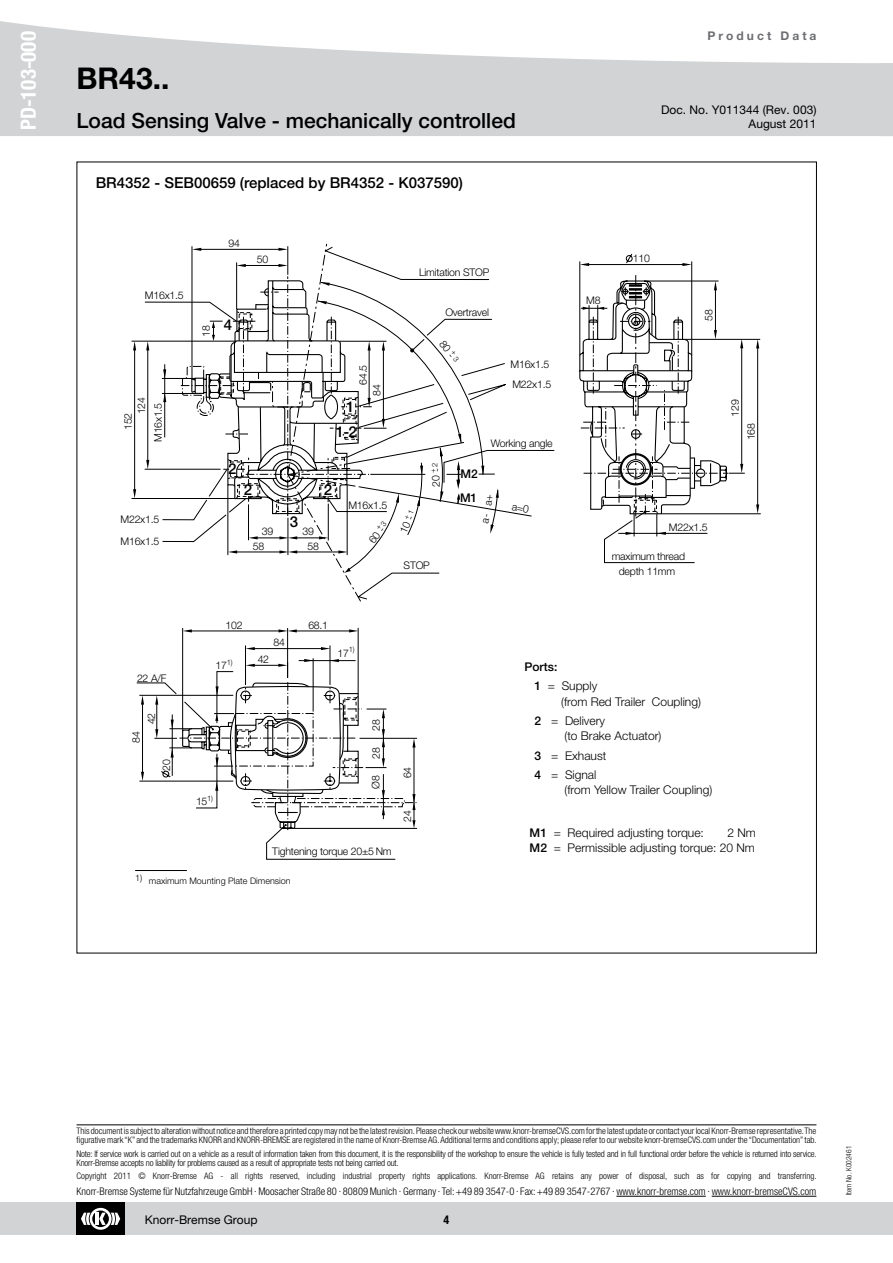
<style>
.page{position:relative;width:893px;height:1263px;background:#fff}
.page>*{position:absolute;margin:0;border:0;box-sizing:border-box;transform-origin:0 0}
.t1{font:700 30px "Helvetica Neue LT Pro";color:#000}
.t2{font:500 21px "Helvetica Neue LT Pro";color:#000}
.t3{font:700 condensed 21px "Helvetica Neue LT Pro";color:#fff}
.t4{font:500 15px/25.5px "Helvetica Neue LT Pro";color:#000;text-align:center}
.t5{font:300 12px/19.5px "Helvetica Neue LT Pro";color:#000}
.t6{font:12px "Helvetica Neue LT Pro";color:#000}
.t7{font:500 12px/23.7px "Helvetica Neue LT Pro";color:#000}
.t8{font:700 12px "Helvetica Neue LT Pro";letter-spacing:.25em;color:#6d6e71}
.t9{font:700 condensed 12px "Helvetica Neue LT Pro";color:#000}
.t10{font:300 10.5px/13.2px "Helvetica Neue LT Pro";letter-spacing:-.02em;color:#000}
.t11{font:300 condensed 10.5px "Helvetica Neue LT Pro";color:#000}
.t12{font:300 condensed 9px/9px "Helvetica Neue LT Pro";color:#000}
.t13{font:300 condensed 9px/9px "Helvetica Neue LT Pro";letter-spacing:-.02em;color:#000}
.t14{font:300 9px "Helvetica Neue LT Pro";color:#000}
.t15{font:300 condensed 7.5px "Helvetica Neue LT Pro";color:#000}
.s1{font-weight:300}
.s2{font-weight:500}
</style>
<div class="page">
<div style="left:0;top:1202px;width:893px;height:33px;background:#d1d3d4"></div>
<div style="left:77px;top:1202px;width:48px;height:33px;background:#000"></div>
<svg style="left:81px;top:1208px;width:39px;height:22px"></svg>
<svg style="left:0;top:21px;width:893px;height:115px;fill:#d1d3d4"></svg>
<hr style="left:616px;top:1196px;width:90px;height:1px;background:#000">
<hr style="left:712px;top:1196px;width:104px;height:1px;background:#000">
<hr style="left:77px;top:1124px;width:739px;height:1px;background:#000">
<svg style="left:182px;top:627px;width:236px;height:112px"></svg>
<svg style="left:133px;top:342px;width:3px;height:8px"></svg>
<hr style="left:134px;top:350px;width:1px;height:140px;background:#000">
<svg style="left:133px;top:489px;width:3px;height:9px"></svg>
<hr style="left:132px;top:341px;width:104px;height:1px;background:#000">
<hr style="left:132px;top:498px;width:103px;height:1px;background:#000">
<hr style="left:685px;top:339px;width:75px;height:1px;background:#000">
<svg style="left:756px;top:339px;width:3px;height:9px"></svg>
<hr style="left:757px;top:348px;width:1px;height:157px;background:#000">
<svg style="left:756px;top:504px;width:3px;height:9px"></svg>
<hr style="left:662px;top:513px;width:99px;height:1px;background:#000">
<svg style="left:136px;top:659px;width:281px;height:201px"></svg>
<div style="left:235px;top:713px;width:78px;height:53px;border:1px dashed #000"></div>
<hr style="left:135px;top:870px;width:52px;height:1px;background:#000">
<svg style="left:144px;top:243px;width:601px;height:359px"></svg>
<h2 class="t3" style="left:15px;top:130px;width:100px;rotate:-90deg">PD-103-000</h2>
<h1 class="t1" style="left:77px;top:60px;width:94px">BR43..</h1>
<h3 class="t8" style="left:708px;top:28px;width:110px">Product Data</h3>
<h3 class="t6" style="left:661px;top:103px;width:157px">Doc. No. Y011344 (Rev. 003)</h3>
<h2 class="t2" style="left:77px;top:108px;width:441px">Load Sensing Valve - mechanically controlled</h2>
<h3 class="t6" style="left:749px;top:116px;width:69px">August 2011</h3>
<h3 class="t4" style="left:96px;top:170px;width:369px">BR4352 - SEB00659 (replaced by BR4352 - K037590)</h3>
<p class="t10" style="left:229px;top:236px;width:13px">94</p>
<p class="t10" style="left:257px;top:253px;width:13px">50</p>
<p class="t10" style="left:633px;top:251px;width:19px">110</p>
<p class="t10" style="left:145px;top:288px;width:40px">M16x1.5</p>
<p class="t10" style="left:199px;top:337px;width:13px;rotate:-90deg">18</p>
<h3 class="t4" style="left:224px;top:312px;width:10px">4</h3>
<p class="t10" style="left:419px;top:265px;width:72px">Limitation STOP</p>
<p class="t10" style="left:445px;top:306px;width:45px">Overtravel</p>
<p class="t10" style="left:586px;top:293px;width:16px">M8</p>
<p class="t10" style="left:702px;top:321px;width:13px;rotate:-90deg">58</p>
<p class="t10" style="left:356px;top:385px;width:21px;rotate:-90deg">64.5</p>
<p class="t10" style="left:370px;top:396px;width:13px;rotate:-90deg">84</p>
<p class="t10" style="left:510px;top:357px;width:40px">M16x1.5</p>
<p class="t10" style="left:512px;top:377px;width:40px">M22x1.5</p>
<p class="t10" style="left:121px;top:414px;width:19px;text-indent:-16px;rotate:-90deg">152<br>124</p>
<p class="t10" style="left:151px;top:442px;width:40px;rotate:-90deg">M16x1.5</p>
<h3 class="t4" style="left:336px;top:394px;width:23px">1<br>1-2</h3>
<p class="t10" style="left:491px;top:436px;width:63px">Working angle</p>
<p class="t10" style="left:728px;top:416px;width:19px;rotate:-90deg">129</p>
<p class="t10" style="left:744px;top:440px;width:19px;rotate:-90deg">168</p>
<p class="t10" style="left:120px;top:512px;width:40px">M22x1.5</p>
<p class="t10" style="left:120px;top:534px;width:40px">M16x1.5</p>
<h3 class="t4" style="left:228px;top:456px;width:10px">2</h3>
<h3 class="t4" style="left:244px;top:477px;width:10px">2</h3>
<h3 class="t4" style="left:324px;top:477px;width:10px">2</h3>
<h3 class="t4" style="left:290px;top:509px;width:10px">3</h3>
<p class="t10" style="left:262px;top:525px;width:13px">39</p>
<p class="t10" style="left:303px;top:525px;width:13px">39</p>
<p class="t10" style="left:253px;top:539px;width:13px">58</p>
<p class="t10" style="left:308px;top:539px;width:13px">58</p>
<p class="t10" style="left:348px;top:498px;width:40px">M16x1.5</p>
<p class="t10" style="left:366px;top:538px;width:26px;rotate:-54deg">60 <sup>+</sup> <sup>3</sup></p>
<p class="t10" style="left:396px;top:530px;width:26px;rotate:-66deg">10 <sup>+</sup> <sup>1</sup></p>
<p class="t10" style="left:429px;top:487px;width:26px;rotate:-90deg">20 <sup>+</sup> <sup>2</sup></p>
<p class="t10" style="left:404px;top:559px;width:28px">STOP</p>
<h3 class="t7" style="left:460px;top:462px;width:19px">M2<br>M1</h3>
<p class="t10" style="left:669px;top:520px;width:40px">M22x1.5</p>
<p class="t10" style="left:612px;top:548px;width:75px;line-height:15px;text-align:center">maximum thread depth 11mm</p>
<p class="t10" style="left:137px;top:671px;width:31px">22 A/F</p>
<p class="t10" style="left:144px;top:724px;width:13px;rotate:-90deg">42</p>
<p class="t10" style="left:129px;top:743px;width:13px;rotate:-90deg">84</p>
<p class="t10" style="left:159px;top:771px;width:13px;rotate:-90deg">20</p>
<p class="t10" style="left:226px;top:618px;width:19px">102</p>
<p class="t10" style="left:308px;top:618px;width:21px">68.1</p>
<p class="t10" style="left:215px;top:659px;width:19px">17<sup>1)</sup></p>
<p class="t10" style="left:274px;top:636px;width:13px">84</p>
<p class="t10" style="left:258px;top:652px;width:13px">42</p>
<p class="t10" style="left:338px;top:646px;width:19px">17<sup>1)</sup></p>
<p class="t10" style="left:196px;top:795px;width:19px">15<sup>1)</sup></p>
<p class="t10" style="left:369px;top:731px;width:13px;rotate:-90deg">28</p>
<p class="t10" style="left:369px;top:759px;width:13px;rotate:-90deg">28</p>
<p class="t10" style="left:369px;top:789px;width:15px;rotate:-90deg">Ø8</p>
<p class="t10" style="left:272px;top:844px;width:121px">Tightening torque 20±5 Nm</p>
<p class="t10" style="left:401px;top:778px;width:13px;rotate:-90deg">64</p>
<p class="t10" style="left:401px;top:821px;width:13px;rotate:-90deg">24</p>
<h3 class="t7" style="left:534px;top:657px;width:64px;line-height:19.5px;text-indent:-10px">Ports:<br>1 <span class="s1">= Supply</span></h3>
<h3 class="t5" style="left:534px;top:691px;width:168px;text-indent:27px">(from Red Trailer Coupling)<br><span class="s2">2</span> = Delivery</h3>
<h3 class="t5" style="left:534px;top:726px;width:129px;text-indent:30px">(to Brake Actuator)<br><span class="s2">3</span> = Exhaust<br><span class="s2">4</span> = Signal</h3>
<h3 class="t5" style="left:564px;top:780px;width:149px">(from Yellow Trailer Coupling)</h3>
<h3 class="t5" style="left:530px;top:823px;width:176px"><span class="s2">M1</span> = Required adjusting torque:</h3>
<h3 class="t5" style="left:530px;top:825px;width:228px;line-height:15px;text-align:right">2 Nm<br><span class="s2">M2</span> = Permissible adjusting torque: 20 Nm</h3>
<p class="t14" style="left:135px;top:876px;width:157px">1) maximum Mounting Plate Dimension</p>
<p class="t12" style="left:77px;top:1127px;width:742px">This document is subject to alteration without notice and therefore a printed copy may not be the latest revision. Please check our website www.knorr-bremseCVS.com for the latest update or contact your local Knorr-Bremse representative. The figurative mark “K” and the trademarks KNORR and KNORR-BREMSE are registered in the name of Knorr-Bremse AG. Additional terms and conditions apply; please refer to our website knorr-bremseCVS.com under the “Documentation” tab.</p>
<p class="t13" style="left:77px;top:1149px;width:742px">Note: If service work is carried out on a vehicle as a result of information taken from this document, it is the responsibility of the workshop to ensure the vehicle is fully tested and in full functional order before the vehicle is returned into service.<br>Knorr-Bremse accepts no liability for problems caused as a result of appropriate tests not being carried out.</p>
<p class="t12" style="left:77px;top:1171px;width:742px">Copyright 2011 © Knorr-Bremse AG - all rights reserved, including industrial property rights applications. Knorr-Bremse AG retains any power of disposal, such as for copying and transferring.</p>
<p class="t11" style="left:77px;top:1185px;width:741px">Knorr-Bremse Systeme für Nutzfahrzeuge GmbH . Moosacher Straße 80 . 80809 Munich . Germany . Tel: +49 89 3547-0 . Fax: +49 89 3547-2767 . www.knorr-bremse.com . www.knorr-bremseCVS.com</p>
<h3 class="t6" style="left:145px;top:1212px;width:114px">Knorr-Bremse Group</h3>
<h3 class="t9" style="left:444px;top:1212px;width:7px">4</h3>
<p class="t15" style="left:845px;top:1195px;width:51px;rotate:-90deg">Item No. K002461</p>
</div>
